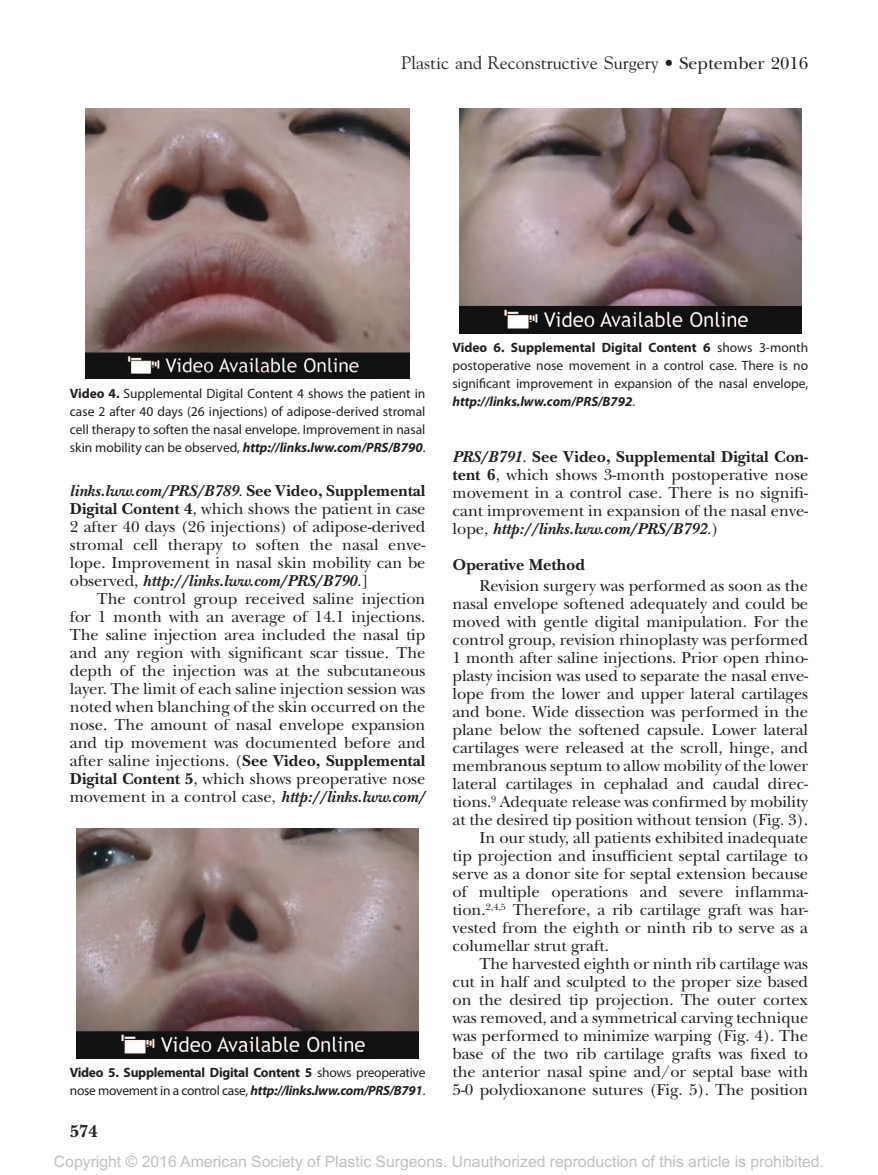
<style>
.page{position:relative;width:878px;height:1175px;background:#fff}
.page>*{position:absolute;margin:0;border:0;box-sizing:border-box;transform-origin:0 0}
.t1{font:18px "Goudy";color:#241f1f}
.t2{font:700 18px "New Baskerville";color:#241f1f}
.t3{font:16.5px/18px "New Baskerville";letter-spacing:-.005em;color:#241f1f;text-align:justify}
.t4{font:700 16.5px "New Baskerville";color:#241f1f}
.t5{font:15.75px "Arial MT Std";color:#c0bfc1}
.t6{font:13.5px/18px "Myriad Pro";color:#241f1f;text-align:justify}
.s1{font-family:"New Baskerville"}
.s2{font-weight:700}
.s3{font-weight:700;font-style:italic}
</style>
<div class="page">
<img style="left:86px;top:108px;width:324px;height:271px">
<img style="left:77px;top:828px;width:342px;height:230px">
<img style="left:459px;top:108px;width:342px;height:225px">
<p class="t1" style="left:401px;top:51px;width:408px">Plastic and Reconstructive Surgery <span class="s1">• September 2016</span></p>
<p class="t6" style="left:70px;top:384px;width:357px"><span class="s2">Video 4.</span> Supplemental Digital Content 4 shows the patient in case 2 after 40 days (26 injections) of adipose-derived stromal cell therapy to soften the nasal envelope. Improvement in nasal skin mobility can be observed, <span class="s3">http://links.lww.com/PRS/B790</span>.</p>
<p class="t3" style="left:70px;top:481px;width:357px"><span class="s3">links.lww.com/PRS/B789</span>. <span class="s2">See Video, Supplemental Digital Content 4</span>, which shows the patient in case 2 after 40 days (26 injections) of adipose-derived stromal cell therapy to soften the nasal enve&shy;lope. Improvement in nasal skin mobility can be observed, <span class="s3">http://links.lww.com/PRS/B790</span>.]</p>
<p class="t3" style="left:70px;top:589px;width:357px;text-indent:27px">The control group received saline injection for 1 month with an average of 14.1 injections.<br>The saline injection area included the nasal tip and any region with significant scar tissue. The depth of the injection was at the subcutaneous layer. The limit of each saline injection session was noted when blanching of the skin occurred on the nose. The amount of nasal envelope expansion and tip movement was documented before and after saline injections. (<span class="s2">See Video, Supplemental Digital Content 5</span>, which shows preoperative nose movement in a control case, <span class="s3">http://links.lww.com/</span></p>
<p class="t6" style="left:70px;top:1063px;width:357px"><span class="s2">Video 5. Supplemental Digital Content 5</span> shows preoperative nose movement in a control case, <span class="s3">http://links.lww.com/PRS/B791</span>.</p>
<p class="t2" style="left:70px;top:1120px;width:30px">574</p>
<p class="t6" style="left:452px;top:339px;width:357px"><span class="s2">Video 6. Supplemental Digital Content 6</span> shows 3-month postoperative nose movement in a control case. There is no significant improvement in expansion of the nasal envelope, <span class="s3">http://links.lww.com/PRS/B792</span>.</p>
<p class="t3" style="left:452px;top:448px;width:357px"><span class="s3">PRS/B791</span>. <span class="s2">See Video, Supplemental Digital Con&shy;tent 6</span>, which shows 3-month postoperative nose movement in a control case. There is no signifi&shy;cant improvement in expansion of the nasal enve&shy;lope, <span class="s3">http://links.lww.com/PRS/B792</span>.)</p>
<p class="t4" style="left:452px;top:555px;width:134px">Operative Method</p>
<p class="t3" style="left:479px;top:577px;width:330px">Revision surgery was performed as soon as the</p>
<p class="t3" style="left:452px;top:595px;width:357px">nasal envelope softened adequately and could be</p>
<p class="t3" style="left:452px;top:613px;width:357px">moved with gentle digital manipulation. For the</p>
<p class="t3" style="left:452px;top:631px;width:357px">control group, revision rhinoplasty was performed</p>
<p class="t3" style="left:452px;top:649px;width:357px">1 month after saline injections. Prior open rhino-</p>
<p class="t3" style="left:452px;top:667px;width:357px">plasty incision was used to separate the nasal enve-</p>
<p class="t3" style="left:452px;top:685px;width:357px">lope from the lower and upper lateral cartilages</p>
<p class="t3" style="left:452px;top:703px;width:357px">and bone. Wide dissection was performed in the</p>
<p class="t3" style="left:452px;top:721px;width:357px">plane below the softened capsule. Lower lateral</p>
<p class="t3" style="left:452px;top:739px;width:357px">cartilages were released at the scroll, hinge, and</p>
<p class="t3" style="left:452px;top:757px;width:357px">membranous septum to allow mobility of the lower</p>
<p class="t3" style="left:452px;top:775px;width:357px">lateral cartilages in cephalad and caudal direc-</p>
<p class="t3" style="left:452px;top:793px;width:357px">tions.<sup>9</sup> Adequate release was confirmed by mobility</p>
<p class="t3" style="left:452px;top:811px;width:357px">at the desired tip position without tension (Fig. 3).</p>
<p class="t3" style="left:479px;top:829px;width:330px">In our study, all patients exhibited inadequate</p>
<p class="t3" style="left:452px;top:847px;width:357px">tip projection and insufficient septal cartilage to</p>
<p class="t3" style="left:452px;top:865px;width:357px">serve as a donor site for septal extension because</p>
<p class="t3" style="left:452px;top:883px;width:357px">of multiple operations and severe inflamma-</p>
<p class="t3" style="left:452px;top:901px;width:357px">tion.<sup>2,4,5</sup> Therefore, a rib cartilage graft was har-</p>
<p class="t3" style="left:452px;top:919px;width:357px">vested from the eighth or ninth rib to serve as a</p>
<p class="t3" style="left:452px;top:937px;width:158px">columellar strut graft.</p>
<p class="t3" style="left:479px;top:955px;width:330px">The harvested eighth or ninth rib cartilage was</p>
<p class="t3" style="left:452px;top:973px;width:357px">cut in half and sculpted to the proper size based</p>
<p class="t3" style="left:452px;top:991px;width:357px">on the desired tip projection. The outer cortex</p>
<p class="t3" style="left:452px;top:1009px;width:357px">was removed, and a symmetrical carving technique</p>
<p class="t3" style="left:452px;top:1027px;width:357px">was performed to minimize warping (Fig. 4). The</p>
<p class="t3" style="left:452px;top:1045px;width:357px">base of the two rib cartilage grafts was fixed to</p>
<p class="t3" style="left:452px;top:1063px;width:357px">the anterior nasal spine and/or septal base with</p>
<p class="t3" style="left:452px;top:1081px;width:357px">5-0 polydioxanone sutures (Fig. 5). The position</p>
<p class="t5" style="left:54px;top:1152px;width:771px">Copyright © 2016 American Society of Plastic Surgeons. Unauthorized reproduction of this article is prohibited.</p>
</div>
